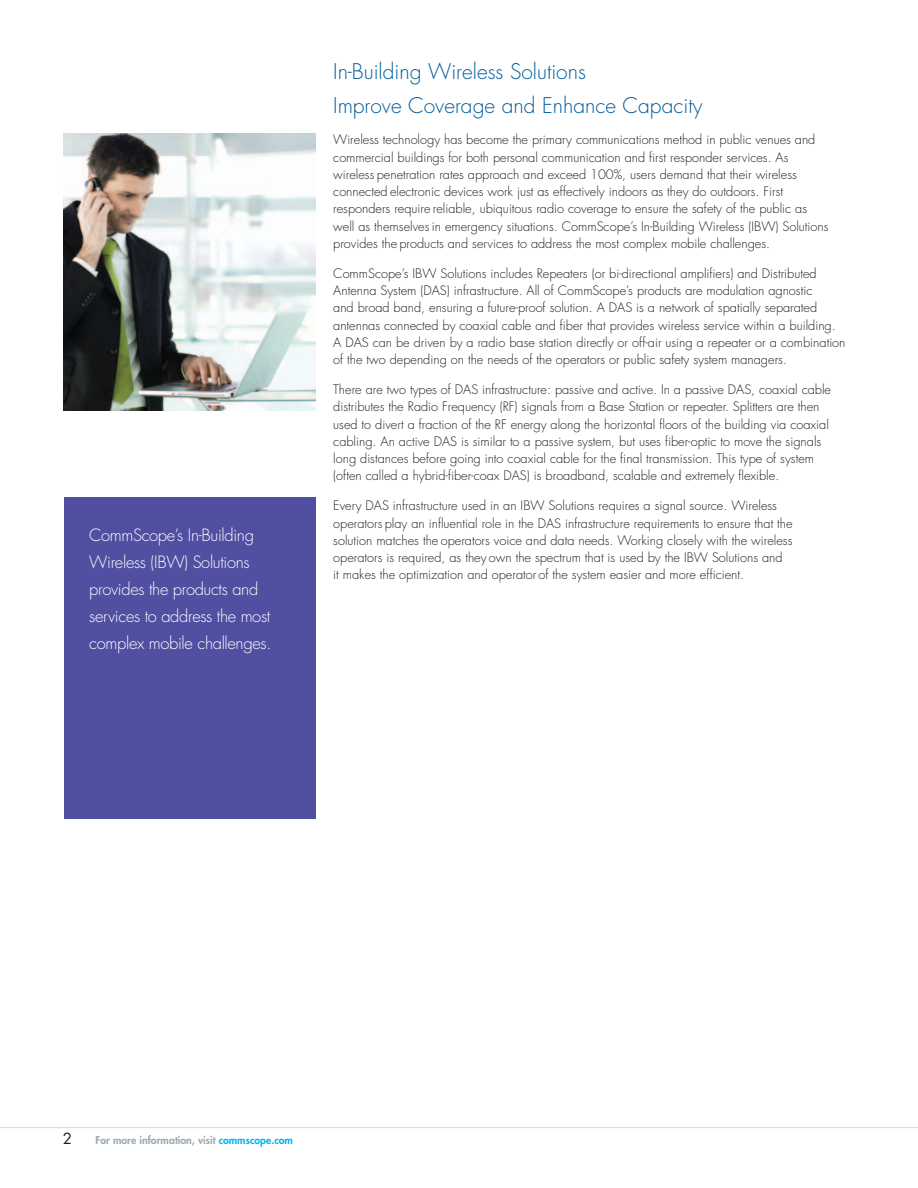
<style>
.page{position:relative;width:918px;height:1188px;background:#fff}
.page>*{position:absolute;margin:0;border:0;box-sizing:border-box;transform-origin:0 0}
.t1{font:300 21px/34px "Futura Std";color:#005d9c}
.t2{font:300 16.5px/27px "Futura Std";letter-spacing:-.02em;color:#fff}
.t3{font:15px "Futura Std";color:#231f20}
.t4{font:300 12.75px/17.2px "Futura Std";color:#231f20}
.t5{font:800 10.5px "Futura Std";color:#9aa9b2}
.s1{color:#00b6f0}
</style>
<div class="page">
<hr style="left:0;top:1127px;width:918px;height:1px;background:#d0dce3">
<img style="left:64px;top:134px;width:251px;height:276px">
<div style="left:64px;top:497px;width:251px;height:322px;background:#504fa1"></div>
<p class="t2" style="left:89px;top:522px;width:184px">CommScope’s In-Building<br>Wireless (IBW) Solutions provides the products and services to address the most complex mobile challenges.</p>
<h1 class="t1" style="left:333px;top:55px;width:371px">In-Building Wireless Solutions<br>Improve Coverage and Enhance Capacity</h1>
<p class="t4" style="left:333px;top:132px;width:497px">Wireless technology has become the primary communications method in public venues and commercial buildings for both personal communication and first responder services. As wireless penetration rates approach and exceed 100%, users demand that their wireless connected electronic devices work just as effectively indoors as they do outdoors. First responders require reliable, ubiquitous radio coverage to ensure the safety of the public as well as themselves in emergency situations. CommScope’s In-Building Wireless (IBW) Solutions provides the products and services to address the most complex mobile challenges.</p>
<p class="t4" style="left:333px;top:265px;width:514px">CommScope’s IBW Solutions includes Repeaters (or bi-directional amplifiers) and Distributed Antenna System (DAS) infrastructure. All of CommScope’s products are modulation agnostic<br>and broad band, ensuring a future-proof solution. A DAS is a network of spatially separated antennas connected by coaxial cable and fiber that provides wireless service within a building.<br>A DAS can be driven by a radio base station directly or off-air using a repeater or a combination of the two depending on the needs of the operators or public safety system managers.</p>
<p class="t4" style="left:333px;top:381px;width:499px">There are two types of DAS infrastructure: passive and active. In a passive DAS, coaxial cable distributes the Radio Frequency (RF) signals from a Base Station or repeater. Splitters are then used to divert a fraction of the RF energy along the horizontal floors of the building via coaxial cabling. An active DAS is similar to a passive system, but uses fiber-optic to move the signals long distances before going into coaxial cable for the final transmission. This type of system (often called a hybrid-fiber-coax DAS) is broadband, scalable and extremely flexible.</p>
<p class="t4" style="left:333px;top:498px;width:461px">Every DAS infrastructure used in an IBW Solutions requires a signal source. Wireless operators play an influential role in the DAS infrastructure requirements to ensure that the solution matches the operators voice and data needs. Working closely with the wireless operators is required, as they own the spectrum that is used by the IBW Solutions and<br>it makes the optimization and operator of the system easier and more efficient.</p>
<p class="t3" style="left:63px;top:1129px;width:11px">2</p>
<p class="t5" style="left:96px;top:1133px;width:199px">For more information, visit <span class="s1">commscope.com</span></p>
</div>
